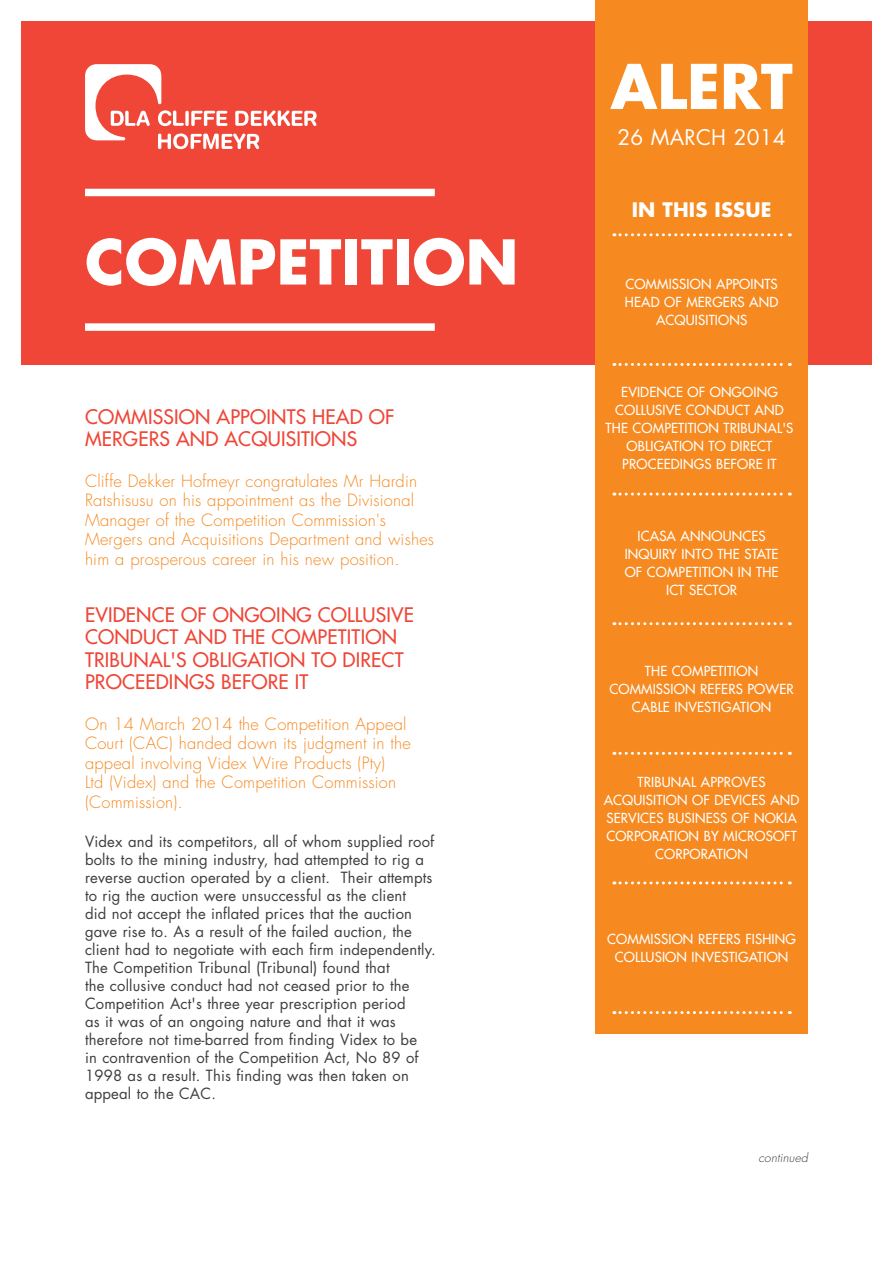
<style>
.page{position:relative;width:893px;height:1263px;background:#fff}
.page>*{position:absolute;margin:0;border:0;box-sizing:border-box;transform-origin:0 0}
.t1{font:700 60px "Futura Std";color:#fff}
.t2{font:21px "Futura Std";letter-spacing:.01em;color:#fff}
.t3{font:500 19.5px/22.5px "Futura Std";letter-spacing:.01em;color:#ef4637}
.t4{font:700 19.5px "Futura Std";letter-spacing:.01em;color:#fff}
.t5{font:300 16.5px/19.5px "Futura Std";letter-spacing:.01em;color:#f6891f}
.t6{font:15px/18px "Futura Std";letter-spacing:.01em;color:#3e3e3f}
.t7{font:500 13.5px/18px "Futura Std";letter-spacing:.01em;color:#fff;text-align:center}
.t8{font:italic 300 12px "Futura Std";letter-spacing:.01em;color:#3e3e3f}
</style>
<div class="page">
<div style="left:21px;top:21px;width:851px;height:343px;background:#ef4637"></div>
<svg style="left:85px;top:64px;width:232px;height:85px"></svg>
<div style="left:85px;top:323px;width:350px;height:8px;background:#fff"></div>
<div style="left:85px;top:189px;width:350px;height:7px;background:#fff"></div>
<div style="left:595px;top:0;width:213px;height:1034px;background:#f6891f"></div>
<svg style="left:614px;top:233px;width:176px;height:3px"></svg>
<svg style="left:614px;top:363px;width:176px;height:3px"></svg>
<svg style="left:614px;top:493px;width:176px;height:3px"></svg>
<svg style="left:614px;top:622px;width:176px;height:3px"></svg>
<svg style="left:614px;top:752px;width:176px;height:3px"></svg>
<svg style="left:614px;top:881px;width:176px;height:3px"></svg>
<svg style="left:614px;top:1011px;width:176px;height:3px"></svg>
<h1 class="t1" style="left:85px;top:222px;width:435px">COMPETITION</h1>
<h3 class="t3" style="left:85px;top:405px;width:311px">COMMISSION APPOINTS HEAD OF<br>MERGERS AND ACQUISITIONS</h3>
<p class="t5" style="left:85px;top:472px;width:351px">Cliffe Dekker Hofmeyr congratulates Mr Hardin Ratshisusu on his appointment as the Divisional Manager of the Competition Commission's Mergers and Acquisitions Department and wishes him a prosperous career in his new position.</p>
<h3 class="t3" style="left:85px;top:603px;width:330px">EVIDENCE OF ONGOING COLLUSIVE<br>CONDUCT AND THE COMPETITION<br>TRIBUNAL'S OBLIGATION TO DIRECT<br>PROCEEDINGS BEFORE IT</h3>
<p class="t5" style="left:85px;top:715px;width:327px">On 14 March 2014 the Competition Appeal Court (CAC) handed down its judgment in the appeal involving Videx Wire Products (Pty)<br>Ltd (Videx) and the Competition Commission (Commission).</p>
<p class="t6" style="left:85px;top:832px;width:352px">Videx and its competitors, all of whom supplied roof bolts to the mining industry, had attempted to rig a reverse auction operated by a client. Their attempts to rig the auction were unsuccessful as the client<br>did not accept the inflated prices that the auction gave rise to. As a result of the failed auction, the client had to negotiate with each firm independently.<br>The Competition Tribunal (Tribunal) found that<br>the collusive conduct had not ceased prior to the Competition Act's three year prescription period<br>as it was of an ongoing nature and that it was therefore not time-barred from finding Videx to be<br>in contravention of the Competition Act, No 89 of 1998 as a result. This finding was then taken on appeal to the CAC.</p>
<h1 class="t1" style="left:610px;top:47px;width:184px">ALERT</h1>
<h2 class="t2" style="left:617px;top:124px;width:170px">26 MARCH 2014</h2>
<h3 class="t4" style="left:632px;top:196px;width:141px">IN THIS ISSUE</h3>
<p class="t7" style="left:625px;top:275px;width:155px">COMMISSION APPOINTS<br>HEAD OF MERGERS AND<br>ACQUISITIONS</p>
<p class="t7" style="left:606px;top:383px;width:189px">EVIDENCE OF ONGOING<br>COLLUSIVE CONDUCT AND<br>THE COMPETITION TRIBUNAL'S<br>OBLIGATION TO DIRECT<br>PROCEEDINGS BEFORE IT</p>
<p class="t7" style="left:625px;top:527px;width:155px">ICASA ANNOUNCES<br>INQUIRY INTO THE STATE<br>OF COMPETITION IN THE<br>ICT SECTOR</p>
<p class="t7" style="left:609px;top:662px;width:186px">THE COMPETITION<br>COMMISSION REFERS POWER<br>CABLE INVESTIGATION</p>
<p class="t7" style="left:604px;top:773px;width:197px">TRIBUNAL APPROVES<br>ACQUISITION OF DEVICES AND<br>SERVICES BUSINESS OF NOKIA<br>CORPORATION BY MICROSOFT<br>CORPORATION</p>
<p class="t7" style="left:607px;top:930px;width:190px">COMMISSION REFERS FISHING<br>COLLUSION INVESTIGATION</p>
<p class="t8" style="left:758px;top:1150px;width:51px">continued</p>
</div>
